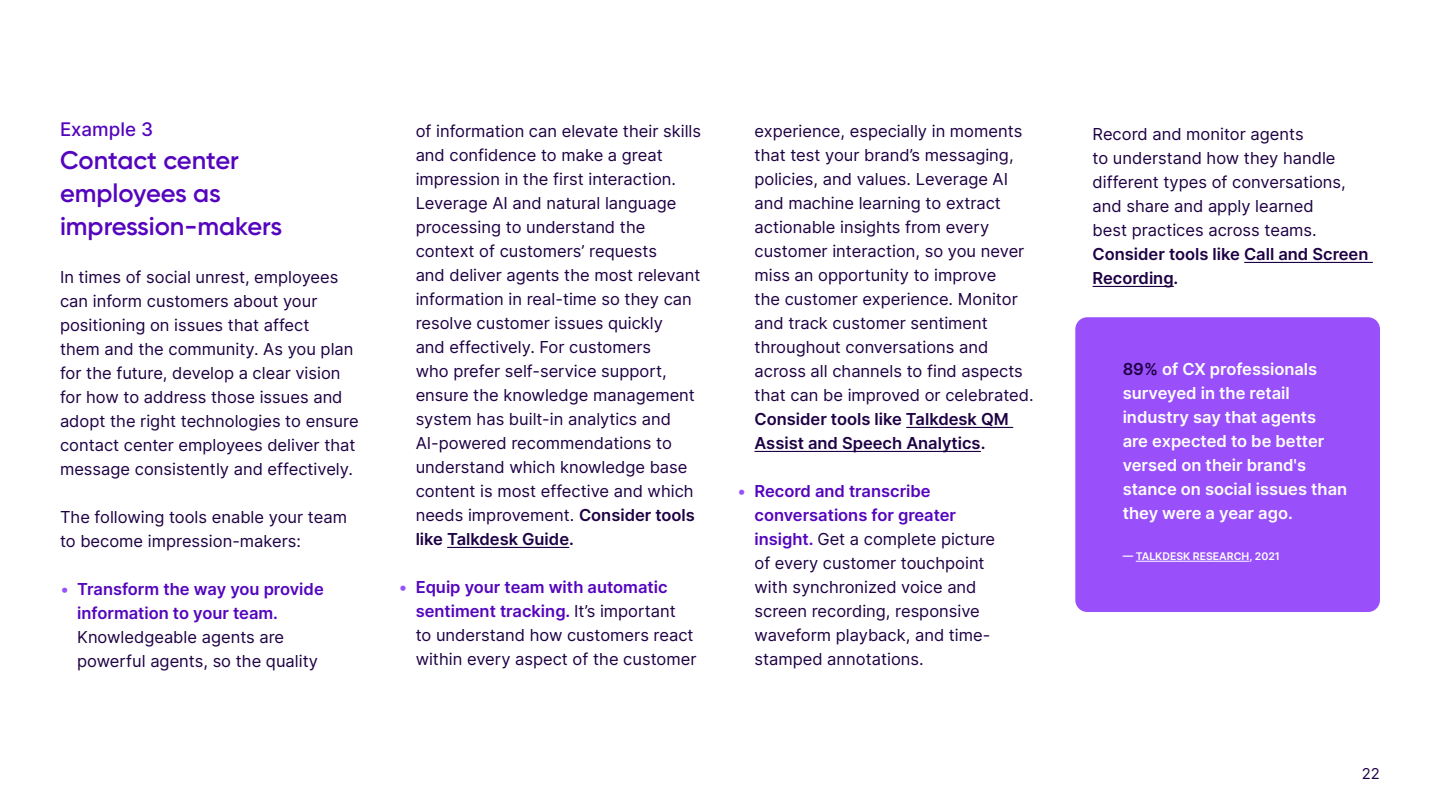
<style>
.page{position:relative;width:1440px;height:810px;background:#fff}
.page>*{position:absolute;margin:0;border:0;box-sizing:border-box;transform-origin:0 0}
.t1{font:600 25.5px/33px "Gilroy";color:#5405bd}
.t2{font:500 18.75px "Inter";color:#5405bd}
.t3{font:16.5px/24px "Inter";color:#1e0044}
.t4{font:600 16.5px/24px "Inter";color:#fff}
.t5{font:600 16.5px/24px "Inter";color:#1e0044}
.t6{font:600 16.5px/24px "Inter";color:#5405bd}
.t7{font:15px "Inter";color:#1e0044}
.t8{font:600 10.5px "Inter";color:#fff}
.s1{font-weight:400;color:#994ffa}
.s2{font-weight:600}
.s3{color:#994ffa}
.s4{font-weight:600;color:#5405bd}
.s5{color:#1e0044}
</style>
<div class="page">
<hr style="left:447px;top:547px;width:122px;height:1px;background:#1e0044">
<hr style="left:906px;top:427px;width:107px;height:1px;background:#1e0044">
<hr style="left:754px;top:451px;width:227px;height:1px;background:#1e0044">
<hr style="left:1244px;top:262px;width:129px;height:1px;background:#1e0044">
<hr style="left:1093px;top:286px;width:81px;height:1px;background:#1e0044">
<div style="left:1075px;top:317px;width:305px;height:295px;background:#994ffa;border-radius:12px"></div>
<hr style="left:1136px;top:561px;width:113px;height:1px;background:#fff">
<p class="t2" style="left:60px;top:116px;width:95px">Example 3</p>
<h1 class="t1" style="left:60px;top:144px;width:224px">Contact center employees as impression-makers</h1>
<p class="t3" style="left:60px;top:265px;width:300px">In times of social unrest, employees can inform customers about your positioning on issues that affect<br>them and the community. As you plan for the future, develop a clear vision for how to address those issues and adopt the right technologies to ensure contact center employees deliver that message consistently and effectively.</p>
<p class="t3" style="left:60px;top:505px;width:289px">The following tools enable your team to become impression-makers:</p>
<p class="t6" style="left:77px;top:577px;width:248px;text-indent:-17px"><span class="s1">•</span> Transform the way you provide information to your team.</p>
<p class="t3" style="left:77px;top:625px;width:242px">Knowledgeable agents are powerful agents, so the quality</p>
<p class="t3" style="left:416px;top:118px;width:287px">of information can elevate their skills and confidence to make a great impression in the first interaction.<br>Leverage AI and natural language processing to understand the context of customers’ requests<br>and deliver agents the most relevant information in real-time so they can resolve customer issues quickly<br>and effectively. For customers<br>who prefer self-service support, ensure the knowledge management system has built-in analytics and AI-powered recommendations to understand which knowledge base content is most effective and which needs improvement. <span class="s2">Consider tools like Talkdesk Guide.</span></p>
<p class="t3" style="left:416px;top:574px;width:282px;text-indent:-17px"><span class="s3">•</span> <span class="s4">Equip your team with automatic sentiment tracking.</span> It’s important<br>to understand how customers react within every aspect of the customer</p>
<p class="t3" style="left:754px;top:118px;width:281px">experience, especially in moments that test your brand’s messaging, policies, and values. Leverage AI and machine learning to extract actionable insights from every customer interaction, so you never miss an opportunity to improve<br>the customer experience. Monitor and track customer sentiment throughout conversations and across all channels to find aspects that can be improved or celebrated.</p>
<p class="t5" style="left:754px;top:406px;width:256px">Consider tools like Talkdesk QM<br>Assist and Speech Analytics.</p>
<p class="t3" style="left:754px;top:478px;width:242px;text-indent:-17px"><span class="s3">•</span> <span class="s4">Record and transcribe conversations for greater insight.</span> Get a complete picture of every customer touchpoint with synchronized voice and screen recording, responsive waveform playback, and time&shy;stamped annotations.</p>
<p class="t3" style="left:1093px;top:121px;width:255px">Record and monitor agents<br>to understand how they handle different types of conversations, and share and apply learned best practices across teams.</p>
<p class="t5" style="left:1093px;top:241px;width:277px">Consider tools like Call and Screen<br>Recording.</p>
<p class="t4" style="left:1123px;top:357px;width:226px"><span class="s5">89%</span> of CX professionals surveyed in the retail industry say that agents<br>are expected to be better versed on their brand's stance on social issues than they were a year ago.</p>
<p class="t8" style="left:1123px;top:548px;width:159px">— TALKDESK RESEARCH, 2021</p>
<p class="t7" style="left:1362px;top:763px;width:20px">22</p>
</div>
